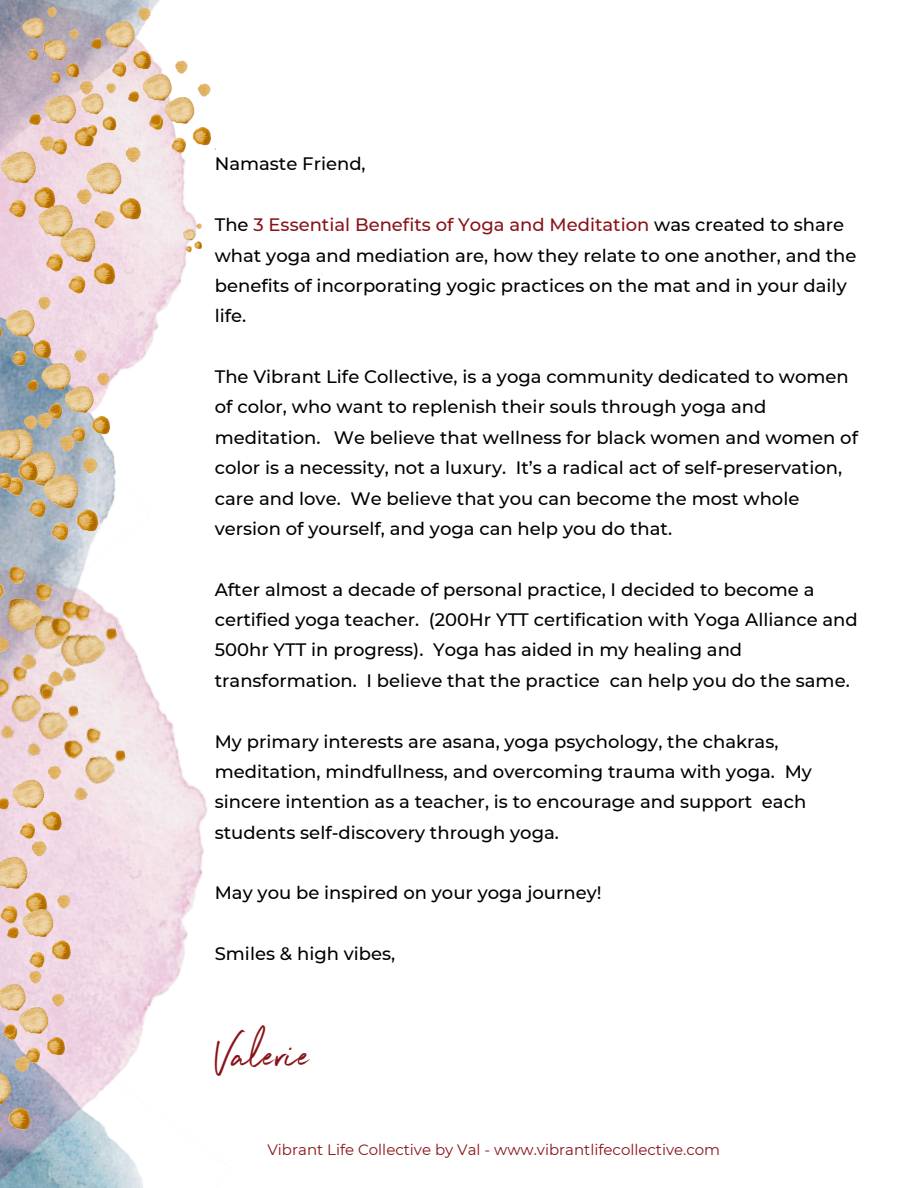
<style>
.page{position:relative;width:918px;height:1188px;background:#fff}
.page>*{position:absolute;margin:0;border:0;box-sizing:border-box;transform-origin:0 0}
.t1{font:48px "Northwell Clean";color:#891319}
.t2{font:500 18px/30.3px "Montserrat";color:#000}
.t3{font:15px "Montserrat";color:#891319}
.s1{color:#891319}
</style>
<div class="page">
<img style="left:109px;top:0;width:107px;height:210px">
<img style="left:0;top:210px;width:321px;height:978px">
<img style="left:0;top:894px;width:7px;height:31px">
<img style="left:109px;top:6px;width:47px;height:72px">
<img style="left:7px;top:894px;width:69px;height:76px">
<img style="left:109px;top:145px;width:37px;height:86px">
<img style="left:128px;top:60px;width:65px;height:72px">
<img style="left:0;top:0;width:109px;height:894px">
<img style="left:0;top:764px;width:66px;height:77px">
<img style="left:59px;top:210px;width:61px;height:86px">
<img style="left:183px;top:223px;width:20px;height:30px">
<img style="left:151px;top:82px;width:64px;height:72px">
<img style="left:81px;top:82px;width:38px;height:55px">
<img style="left:0;top:412px;width:50px;height:85px">
<img style="left:0;top:296px;width:55px;height:72px">
<img style="left:20px;top:434px;width:61px;height:86px">
<img style="left:28px;top:349px;width:64px;height:72px">
<img style="left:0;top:414px;width:43px;height:77px">
<img style="left:43px;top:457px;width:60px;height:85px">
<img style="left:50px;top:371px;width:64px;height:72px">
<img style="left:55px;top:719px;width:77px;height:84px">
<img style="left:0;top:576px;width:75px;height:81px">
<img style="left:8px;top:684px;width:77px;height:74px">
<img style="left:41px;top:595px;width:83px;height:89px">
<img style="left:0;top:559px;width:49px;height:96px">
<img style="left:0;top:657px;width:59px;height:84px">
<img style="left:0;top:1055px;width:35px;height:86px">
<img style="left:0;top:970px;width:47px;height:72px">
<img style="left:5px;top:992px;width:64px;height:72px">
<p class="t2" style="left:215px;top:149px;width:152px">Namaste Friend,</p>
<p class="t2" style="left:215px;top:210px;width:643px">The <span class="s1">3 Essential Benefits of Yoga and Meditation</span> was created to share what yoga and mediation are, how they relate to one another, and the benefits of incorporating yogic practices on the mat and in your daily life.</p>
<p class="t2" style="left:215px;top:361px;width:645px">The Vibrant Life Collective, is a yoga community dedicated to women of color, who want to replenish their souls through yoga and meditation. We believe that wellness for black women and women of color is a necessity, not a luxury. It’s a radical act of self-preservation, care and love. We believe that you can become the most whole version of yourself, and yoga can help you do that.</p>
<p class="t2" style="left:215px;top:574px;width:645px">After almost a decade of personal practice, I decided to become a certified yoga teacher. (200Hr YTT certification with Yoga Alliance and 500hr YTT in progress). Yoga has aided in my healing and transformation. I believe that the practice can help you do the same.</p>
<p class="t2" style="left:215px;top:726px;width:599px">My primary interests are asana, yoga psychology, the chakras, meditation, mindfullness, and overcoming trauma with yoga. My sincere intention as a teacher, is to encourage and support each students self-discovery through yoga.</p>
<p class="t2" style="left:215px;top:878px;width:388px">May you be inspired on your yoga journey!</p>
<p class="t2" style="left:215px;top:939px;width:182px">Smiles &amp; high vibes,</p>
<h1 class="t1" style="left:215px;top:1020px;width:98px">Valerie</h1>
<p class="t3" style="left:267px;top:1140px;width:454px">Vibrant Life Collective by Val - www.vibrantlifecollective.com</p>
</div>
